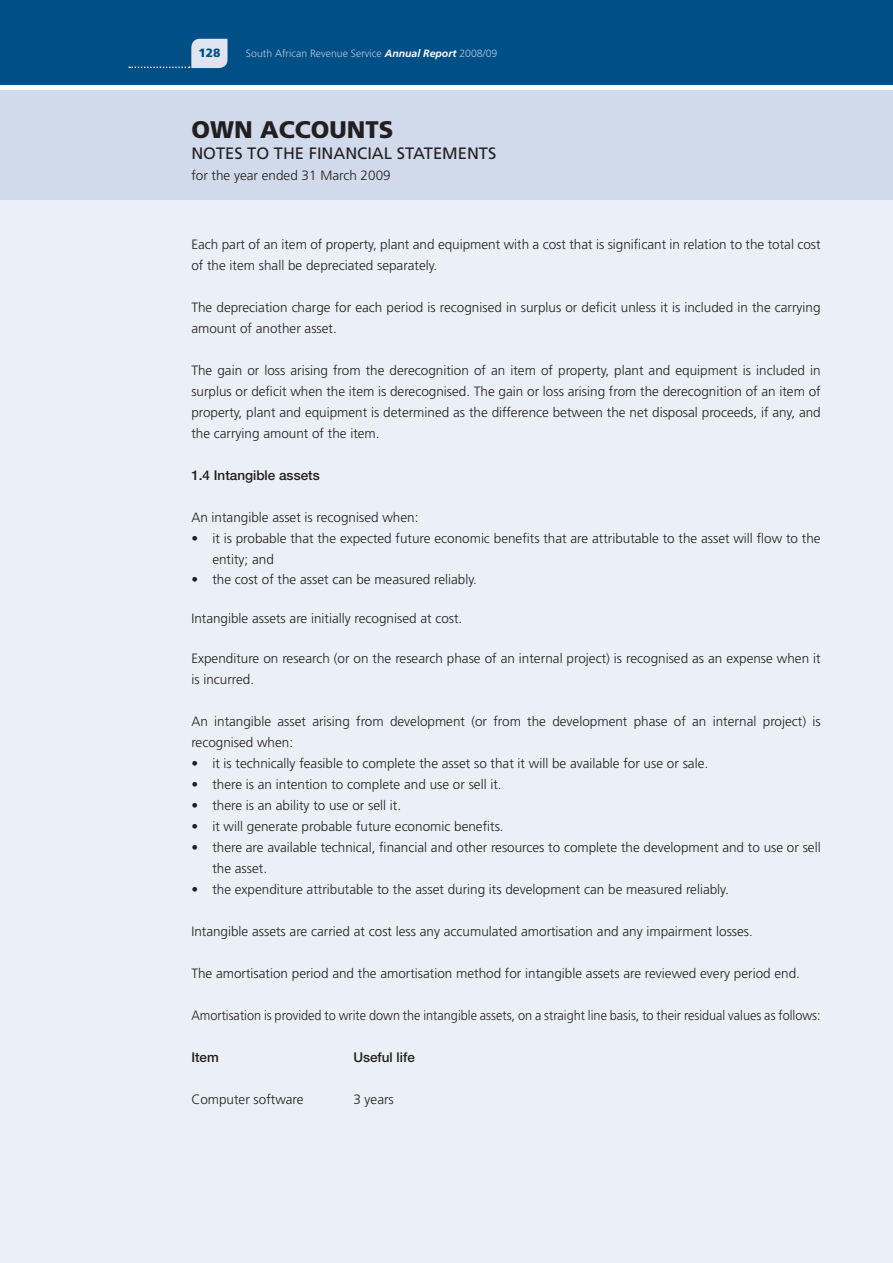
<style>
.page{position:relative;width:893px;height:1263px;background:#fff}
.page>*{position:absolute;margin:0;border:0;box-sizing:border-box;transform-origin:0 0}
.t1{font:900 24px "Frutiger";color:#231f20}
.t2{font:16.5px "Frutiger";color:#231f20}
.t3{font:300 13.5px/21px "Frutiger";color:#231f20}
.t4{font:300 13.5px "Frutiger";color:#231f20;scale:.94 1}
.t5{font:500 13.5px "Helvetica Neue";color:#231f20}
.t6{font:900 12px "Frutiger";color:#004f87}
.t7{font:300 10.5px "Frutiger";color:#b9c8de}
.s1{font-weight:700;font-style:italic;color:#fff}
</style>
<div class="page">
<div style="left:0;top:91px;width:893px;height:1172px;background:#ebf0f6"></div>
<div style="left:0;top:90px;width:893px;height:110px;background:#d0daea"></div>
<div style="left:0;top:0;width:893px;height:85px;background:#004f87"></div>
<svg style="left:129px;top:39px;width:98px;height:29px"></svg>
<p class="t6" style="left:199px;top:45px;width:24px">128</p>
<p class="t7" style="left:246px;top:48px;width:253px">South African Revenue Service <span class="s1">Annual Report</span> 2008/09</p>
<h1 class="t1" style="left:191px;top:116px;width:21px">OWN</h1>
<h1 class="t1" style="left:260px;top:116px;width:18px">ACCOUNTS</h1>
<p class="t2" style="left:191px;top:144px;width:307px">NOTES TO THE FINANCIAL STATEM ENTS</p>
<p class="t3" style="left:191px;top:165px;width:201px">for the year ended 31 March 2009</p>
<p class="t3" style="left:191px;top:234px;width:631px">Each part of an item of property, plant and equipment with a cost that is significant in relation to the total cost of the item shall be depreciated separately.</p>
<p class="t3" style="left:191px;top:297px;width:631px">The depreciation charge for each period is recognised in surplus or deficit unless it is included in the carrying amount of another asset.</p>
<p class="t3" style="left:191px;top:360px;width:631px;text-align:justify">The gain or loss arising from the derecognition of an item of property, plant and equipment is included in surplus or deficit when the item is derecognised. The gain or loss arising from the derecognition of an item of property, plant and equipment is determined as the difference between the net disposal proceeds, if any, and the carrying amount of the item.</p>
<p class="t5" style="left:191px;top:467px;width:130px">1.4 Intangible assets</p>
<p class="t3" style="left:191px;top:507px;width:229px">An intangible asset is recognised when:</p>
<p class="t3" style="left:212px;top:528px;width:610px;text-indent:-21px">• it is probable that the expected future economic benefits that are attributable to the asset will flow to the entity; and</p>
<p class="t3" style="left:191px;top:568px;width:287px">• the cost of the asset can be measured reliably.</p>
<p class="t3" style="left:191px;top:607px;width:273px">Intangible assets are initially recognised at cost.</p>
<p class="t3" style="left:191px;top:648px;width:631px">Expenditure on research (or on the research phase of an internal project) is recognised as an expense when it is incurred.</p>
<p class="t3" style="left:191px;top:711px;width:631px">An intangible asset arising from development (or from the development phase of an internal project) is recognised when:</p>
<p class="t3" style="left:191px;top:753px;width:518px">• it is technically feasible to complete the asset so that it will be available for use or sale.</p>
<p class="t3" style="left:191px;top:774px;width:312px">• there is an intention to complete and use or sell it.</p>
<p class="t3" style="left:191px;top:795px;width:211px">• there is an ability to use or sell it.</p>
<p class="t3" style="left:191px;top:816px;width:314px">• it will generate probable future economic benefits.</p>
<p class="t3" style="left:212px;top:837px;width:610px;text-indent:-21px">• there are available technical, financial and other resources to complete the development and to use or sell the asset.</p>
<p class="t3" style="left:191px;top:879px;width:539px">• the expenditure attributable to the asset during its development can be measured reliably.</p>
<p class="t3" style="left:191px;top:921px;width:563px">Intangible assets are carried at cost less any accumulated amortisation and any impairment losses.</p>
<p class="t3" style="left:191px;top:963px;width:610px">The amortisation period and the amortisation method for intangible assets are reviewed every period end.</p>
<p class="t4" style="left:191px;top:1008px;width:671px">Amortisation is provided to write down the intangible assets, on a straight line basis, to their residual values as follows:</p>
<p class="t5" style="left:191px;top:1049px;width:29px">Item</p>
<p class="t5" style="left:353px;top:1049px;width:63px">Useful life</p>
<p class="t3" style="left:191px;top:1089px;width:114px">Computer software</p>
<p class="t3" style="left:353px;top:1089px;width:42px">3 years</p>
</div>
